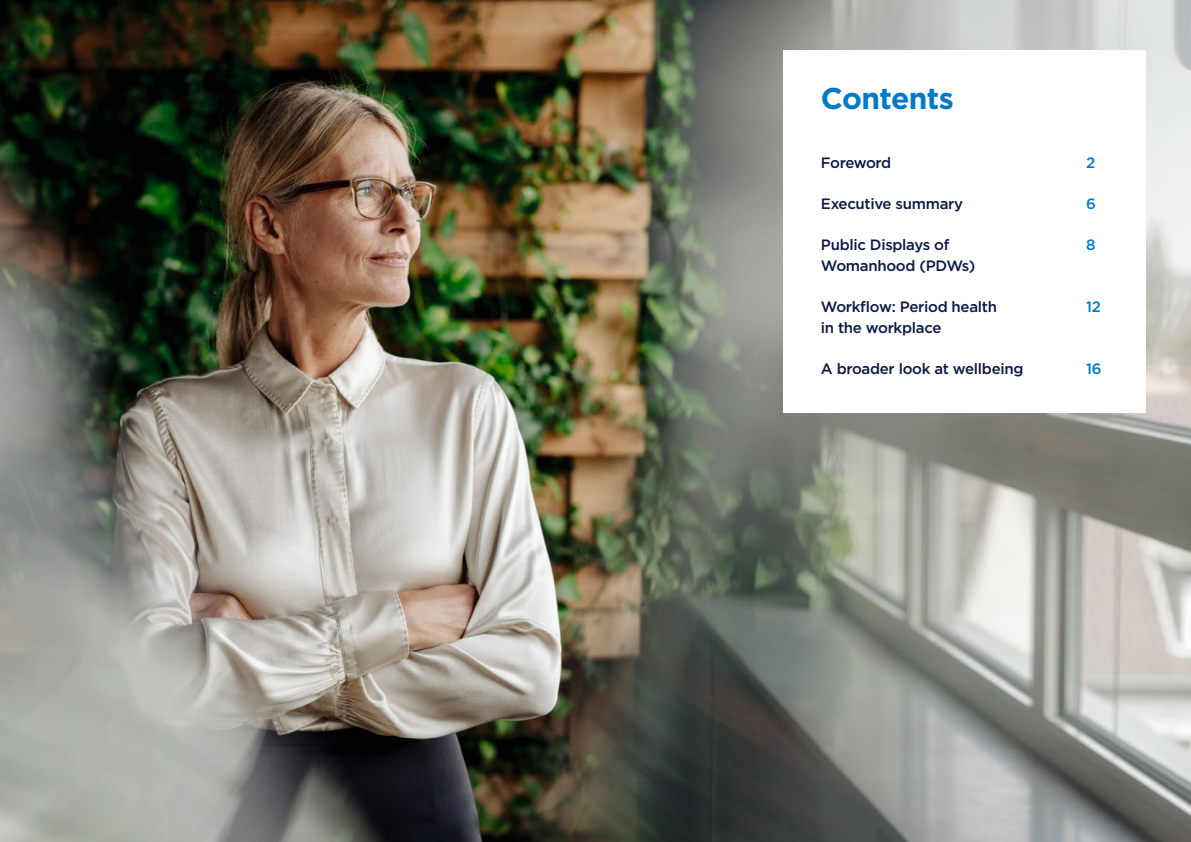
<style>
.page{position:relative;width:1191px;height:842px;background:#fff}
.page>*{position:absolute;margin:0;border:0;box-sizing:border-box;transform-origin:0 0}
.t1{font:700 30px "Gotham";letter-spacing:-.02em;color:#0079c8}
.t2{font:500 15px "Gotham";letter-spacing:-.02em;color:#0d1846}
.t3{font:500 15px "Gotham";color:#0079c8}
</style>
<div class="page">
<img style="left:0;top:0;width:1191px;height:842px">
<div style="left:782px;top:50px;width:363px;height:362px;background:#fff"></div>
<p class="t1" style="left:821px;top:79px;width:134px">Contents</p>
<p class="t2" style="left:821px;top:153px;width:72px">Foreword</p>
<p class="t3" style="left:1086px;top:153px;width:11px">2</p>
<p class="t2" style="left:821px;top:194px;width:144px">Executive summary</p>
<p class="t3" style="left:1086px;top:194px;width:11px">6</p>
<p class="t2" style="left:821px;top:235px;width:130px">Public Displays of</p>
<p class="t3" style="left:1086px;top:235px;width:11px">8</p>
<p class="t2" style="left:821px;top:256px;width:156px">Womanhood (PDWs)</p>
<p class="t2" style="left:821px;top:297px;width:178px">Workflow: Period health</p>
<p class="t3" style="left:1086px;top:297px;width:16px">12</p>
<p class="t2" style="left:821px;top:318px;width:122px">in the workplace</p>
<p class="t2" style="left:821px;top:359px;width:204px">A broader look at wellbeing</p>
<p class="t3" style="left:1086px;top:359px;width:17px">16</p>
</div>
